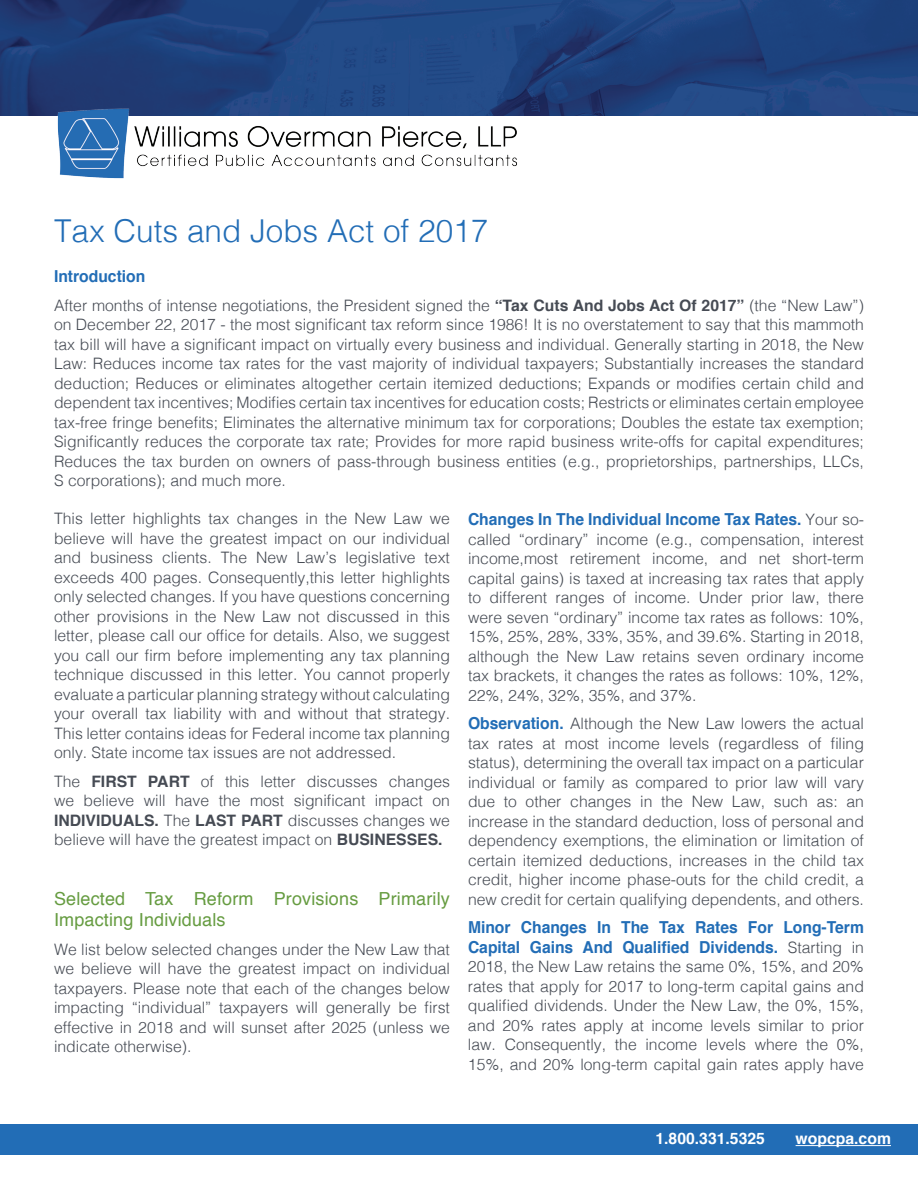
<style>
.page{position:relative;width:918px;height:1188px;background:#fff}
.page>*{position:absolute;margin:0;border:0;box-sizing:border-box;transform-origin:0 0}
.t1{font:300 31.5px "Helvetica";color:#226db6}
.t2{font:18px/21px "Helvetica";letter-spacing:.01em;color:#669c41}
.t3{font:700 16.5px/19.5px "Helvetica";color:#226db6;scale:.95 1}
.t4{font:300 15.75px/19.5px "Helvetica";color:#464b54;text-align:justify}
.t5{font:700 15.75px "Helvetica";color:#fff}
.s1{font-weight:700}
.s2{font-weight:300;font-size:15.75px;color:#464b54}
.s3{font-weight:700;font-size:16.5px;color:#226db6}
</style>
<div class="page">
<img style="left:0;top:0;width:918px;height:116px">
<img style="left:54px;top:102px;width:466px;height:77px">
<div style="left:0;top:1124px;width:918px;height:30px;background:#226db6"></div>
<hr style="left:796px;top:1145px;width:95px;height:1px;background:#fff">
<h1 class="t1" style="left:54px;top:204px;width:436px">Tax Cuts and Jobs Act of 2017</h1>
<p class="t3" style="left:54px;top:267px;width:98px">Introduction</p>
<p class="t4" style="left:54px;top:294px;width:812px">After months of intense negotiations, the President signed the <span class="s1">“Tax Cuts And Jobs Act Of 2017”</span> (the “New Law”) on December 22, 2017 - the most significant tax reform since 1986! It is no overstatement to say that this mammoth tax bill will have a significant impact on virtually every business and individual. Generally starting in 2018, the New Law: Reduces income tax rates for the vast majority of individual taxpayers; Substantially increases the standard deduction; Reduces or eliminates altogether certain itemized deductions; Expands or modifies certain child and dependent tax incentives; Modifies certain tax incentives for education costs; Restricts or eliminates certain employee tax-free fringe benefits; Eliminates the alternative minimum tax for corporations; Doubles the estate tax exemption; Significantly reduces the corporate tax rate; Provides for more rapid business write-offs for capital expenditures; Reduces the tax burden on owners of pass-through business entities (e.g., proprietorships, partnerships, LLCs, S corporations); and much more.</p>
<p class="t4" style="left:54px;top:508px;width:398px">This letter highlights tax changes in the New Law we believe will have the greatest impact on our individual and business clients. The New Law’s legislative text exceeds 400 pages. Consequently,this letter highlights only selected changes. If you have questions concerning other provisions in the New Law not discussed in this letter, please call our office for details. Also, we suggest you call our firm before implementing any tax planning technique discussed in this letter. You cannot properly evaluate a particular planning strategy without calculating your overall tax liability with and without that strategy.<br>This letter contains ideas for Federal income tax planning only. State income tax issues are not addressed.</p>
<p class="t4" style="left:54px;top:770px;width:398px">The <span class="s1">FIRST PART</span> of this letter discusses changes we believe will have the most significant impact on <span class="s1">INDIVIDUALS.</span> The <span class="s1">LAST PART</span> discusses changes we believe will have the greatest impact on <span class="s1">BUSINESSES.</span></p>
<p class="t2" style="left:54px;top:889px;width:397px">Selected Tax Reform Provisions Primarily<br>Impacting Individuals</p>
<p class="t4" style="left:54px;top:938px;width:398px">We list below selected changes under the New Law that we believe will have the greatest impact on individual taxpayers. Please note that each of the changes below impacting “individual” taxpayers will generally be first effective in 2018 and will sunset after 2025 (unless we indicate otherwise).</p>
<p class="t3" style="left:468px;top:510px;width:418px">Changes In The Individual Income Tax Rates. <span class="s2">Your so-</span></p>
<p class="t4" style="left:468px;top:528px;width:398px">called “ordinary” income (e.g., compensation, interest income,most retirement income, and net short-term capital gains) is taxed at increasing tax rates that apply to different ranges of income. Under prior law, there were seven “ordinary” income tax rates as follows: 10%, 15%, 25%, 28%, 33%, 35%, and 39.6%. Starting in 2018, although the New Law retains seven ordinary income tax brackets, it changes the rates as follows: 10%, 12%, 22%, 24%, 32%, 35%, and 37%.</p>
<p class="t4" style="left:468px;top:713px;width:398px"><span class="s3">Observation.</span> Although the New Law lowers the actual tax rates at most income levels (regardless of filing status), determining the overall tax impact on a particular individual or family as compared to prior law will vary due to other changes in the New Law, such as: an increase in the standard deduction, loss of personal and dependency exemptions, the elimination or limitation of certain itemized deductions, increases in the child tax credit, higher income phase-outs for the child credit, a new credit for certain qualifying dependents, and others.</p>
<p class="t3" style="left:468px;top:918px;width:418px">Minor Changes In The Tax Rates For Long-Term<br>Capital Gains And Qualified Dividends. <span class="s2">Starting in</span></p>
<p class="t4" style="left:468px;top:956px;width:398px">2018, the New Law retains the same 0%, 15%, and 20% rates that apply for 2017 to long-term capital gains and qualified dividends. Under the New Law, the 0%, 15%, and 20% rates apply at income levels similar to prior law. Consequently, the income levels where the 0%, 15%, and 20% long-term capital gain rates apply have</p>
<p class="t5" style="left:655px;top:1126px;width:111px">1.800.331.5325</p>
<p class="t5" style="left:796px;top:1126px;width:97px">wopcpa.com</p>
</div>
